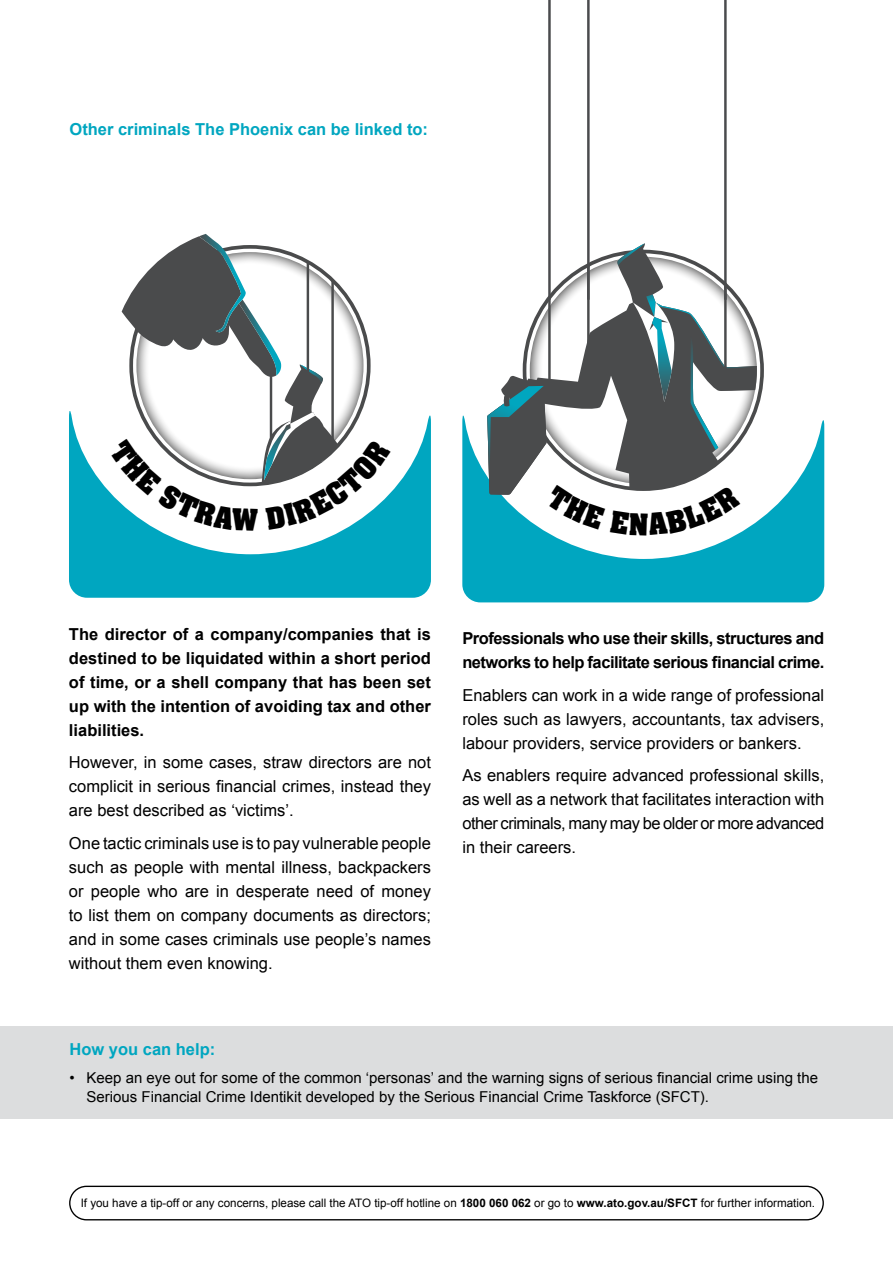
<style>
.page{position:relative;width:893px;height:1263px;background:#fff}
.page>*{position:absolute;margin:0;border:0;box-sizing:border-box;transform-origin:0 0}
.t1{font:16.5px/24px "Arial";color:#000;text-align:justify}
.t2{font:700 16.5px/24px "Arial";letter-spacing:-.03em;color:#000;text-align:justify}
.t3{font:700 16.5px "Arial";color:#00a6c0}
.t4{font:15px/19.5px "Arial";color:#000}
.t5{font:11.55px "Arial";color:#000}
.s1{font-weight:700}
</style>
<div class="page">
<div style="left:69px;top:1186px;width:755px;height:34px;border:1px solid #000;border-radius:17px"></div>
<svg style="left:462px;top:415px;width:362px;height:187px;fill:#00a6c0"></svg>
<svg style="left:69px;top:411px;width:362px;height:187px;fill:#00a6c0"></svg>
<svg style="left:551px;top:249px;width:186px;height:45px"></svg>
<svg style="left:617px;top:243px;width:28px;height:23px"></svg>
<hr style="left:724px;top:0;width:3px;height:300px;background:#4a4b4d">
<hr style="left:587px;top:0;width:3px;height:300px;background:#4a4b4d">
<hr style="left:548px;top:0;width:3px;height:300px;background:#4a4b4d">
<div style="left:0;top:1026px;width:893px;height:93px;background:#dcddde"></div>
<svg style="left:487px;top:294px;width:270px;height:241px"></svg>
<svg style="left:109px;top:234px;width:282px;height:297px"></svg>
<p class="t3" style="left:70px;top:119px;width:360px">Other criminals The Phoenix can be linked to:</p>
<p class="t2" style="left:69px;top:622px;width:363px">The director of a company/companies that is destined to be liquidated within a short period of time, or a shell company that has been set up with the intention of avoiding tax and other liabilities.</p>
<p class="t1" style="left:69px;top:750px;width:363px">However, in some cases, straw directors are not complicit in serious financial crimes, instead they are best described as ‘victims’.</p>
<p class="t1" style="left:69px;top:831px;width:363px">One tactic criminals use is to pay vulnerable people such as people with mental illness, backpackers or people who are in desperate need of money to list them on company documents as directors; and in some cases criminals use people’s names without them even knowing.</p>
<p class="t2" style="left:462px;top:627px;width:363px">Professionals who use their skills, structures and networks to help facilitate serious financial crime.</p>
<p class="t1" style="left:462px;top:683px;width:363px">Enablers can work in a wide range of professional roles such as lawyers, accountants, tax advisers, labour providers, service providers or bankers.</p>
<p class="t1" style="left:462px;top:764px;width:363px">As enablers require advanced professional skills, as well as a network that facilitates interaction with other criminals, many may be older or more advanced in their careers.</p>
<p class="t3" style="left:70px;top:1038px;width:147px">How you can help:</p>
<p class="t4" style="left:87px;top:1068px;width:733px;text-indent:-17px">• Keep an eye out for some of the common ‘personas’ and the warning signs of serious financial crime using the<br>Serious Financial Crime Identikit developed by the Serious Financial Crime Taskforce (SFCT).</p>
<p class="t5" style="left:81px;top:1196px;width:736px">If you have a tip-off or any concerns, please call the ATO tip-off hotline on <span class="s1">1800 060 062</span> or go to <span class="s1">www.ato.gov.au/SFCT</span> for further information.</p>
</div>
